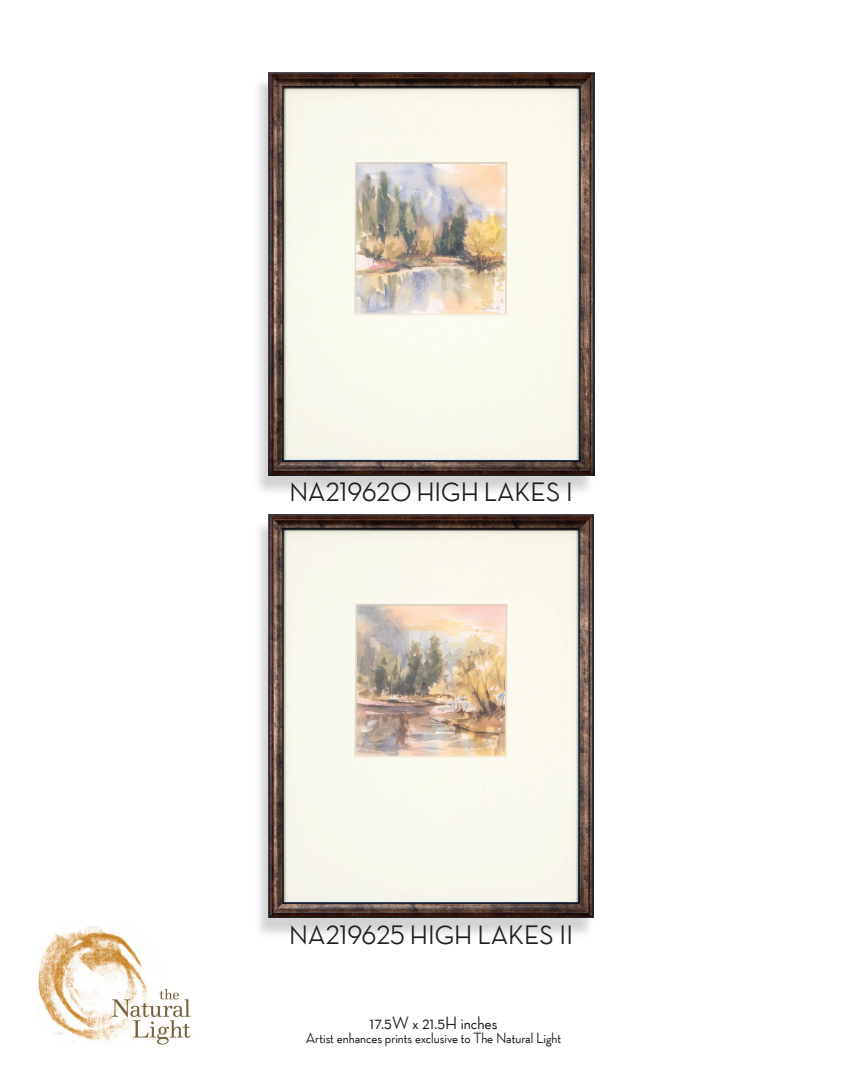
<style>
.page{position:relative;width:867px;height:1083px;background:#fff}
.page>*{position:absolute;margin:0;border:0;box-sizing:border-box;transform-origin:0 0}
.t1{font:500 27px "Neutraface Display TT";color:#231f20}
.t2{font:500 18px "Neutraface Display TT";color:#231f20}
.t3{font:500 15px "Neutraface Display TT";color:#231f20}
.t4{font:4.5px "Arial";color:#d5d6d8}
</style>
<div class="page">
<div style="left:252px;top:77px;width:342px;height:419px;background:#231f20;opacity:.2"></div>
<img style="left:268px;top:72px;width:326px;height:403px">
<div style="left:253px;top:519px;width:341px;height:419px;background:#231f20;opacity:.2"></div>
<img style="left:269px;top:514px;width:324px;height:403px">
<img style="left:38px;top:926px;width:153px;height:119px">
<h1 class="t1" style="left:289px;top:477px;width:285px">NA219620 HIGH LAKES I</h1>
<h1 class="t1" style="left:289px;top:919px;width:285px">NA219625 HIGH LAKES II</h1>
<p class="t2" style="left:369px;top:1012px;width:129px">17.5W x 21.5H inches</p>
<p class="t4" style="left:53px;top:1030px;width:12px">218A</p>
<p class="t3" style="left:306px;top:1029px;width:257px">Artist enhances prints exclusive to The Natural Light</p>
</div>
